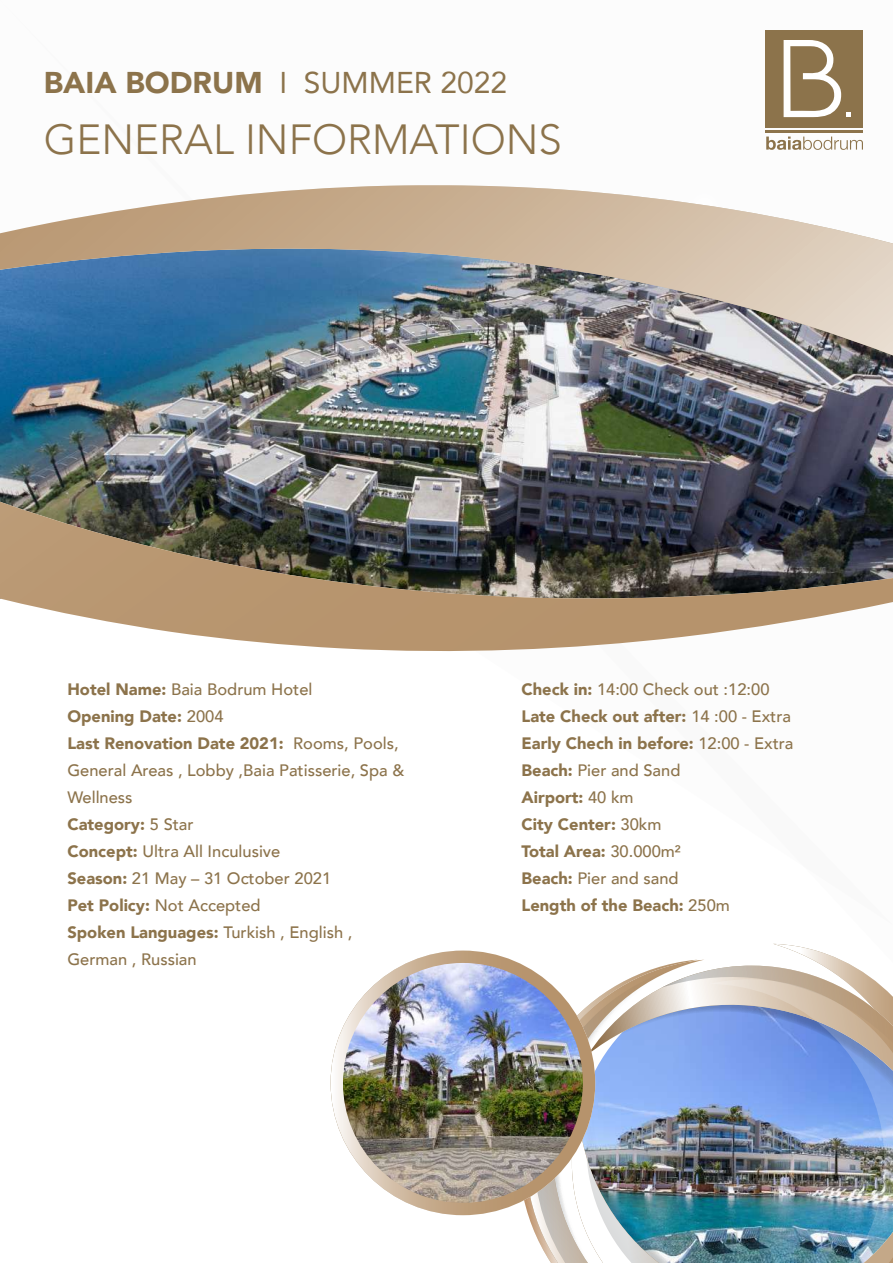
<style>
.page{position:relative;width:893px;height:1263px;background:#fff}
.page>*{position:absolute;margin:0;border:0;box-sizing:border-box;transform-origin:0 0}
.t1{font:300 42.15px "Avenir";color:#8c734b}
.t2{font:30px "Avenir";color:#8c734b}
.t3{font:500 16.5px/27px "Avenir";color:#8c734b}
.t4{font:900 16.5px/27px "Avenir";color:#8c734b}
.s1{font-weight:900}
.s2{font-weight:500}
</style>
<div class="page">
<img style="left:0;top:355px;width:893px;height:147px">
<img style="left:0;top:502px;width:893px;height:149px">
<img style="left:0;top:185px;width:893px;height:170px">
<svg style="left:695px;top:944px;width:178px;height:35px"></svg>
<svg style="left:512px;top:960px;width:192px;height:271px"></svg>
<img style="left:534px;top:968px;width:218px;height:295px">
<img style="left:709px;top:979px;width:184px;height:284px">
<svg style="left:766px;top:137px;width:97px;height:13px"></svg>
<hr style="left:766px;top:131px;width:97px;height:2px;background:#8c734b">
<div style="left:766px;top:30px;width:97px;height:97px;background:#8c734b"></div>
<svg style="left:784px;top:40px;width:67px;height:77px"></svg>
<svg style="left:331px;top:950px;width:264px;height:265px;background:#cbb398"></svg>
<img style="left:343px;top:963px;width:240px;height:240px;border-radius:120px">
<h2 class="t2" style="left:44px;top:58px;width:465px"><span class="s1">BAIA BODRUM</span> I SUMMER 2022</h2>
<h1 class="t1" style="left:44px;top:114px;width:520px">GENERAL INFORMATIONS</h1>
<p class="t3" style="left:67px;top:675px;width:338px"><span class="s1">Hotel Name:</span> Baia Bodrum Hotel<br><span class="s1">Opening Date:</span> 2004<br><span class="s1">Last Renovation Date 2021:</span> Rooms, Pools,<br>General Areas , Lobby ,Baia Patisserie, Spa &amp;<br>Wellness<br><span class="s1">Category:</span> 5 Star<br><span class="s1">Concept:</span> Ultra All Inculusive<br><span class="s1">Season:</span> 21 May – 31 October 2021<br><span class="s1">Pet Policy:</span> Not Accepted<br><span class="s1">Spoken Languages:</span> Turkish , English ,<br>German , Russian</p>
<p class="t4" style="left:521px;top:676px;width:274px">Check in: <span class="s2">14:00 Check out :12:00<br></span>Late Check out after: <span class="s2">14 :00 - Extra<br></span>Early Chech in before: <span class="s2">12:00 - Extra<br></span>Beach: <span class="s2">Pier and Sand<br></span>Airport: <span class="s2">40 km<br></span>City Center: <span class="s2">30km<br></span>Total Area: <span class="s2">30.000m²<br></span>Beach: <span class="s2">Pier and sand<br></span>Length of the Beach: <span class="s2">250m</span></p>
</div>
